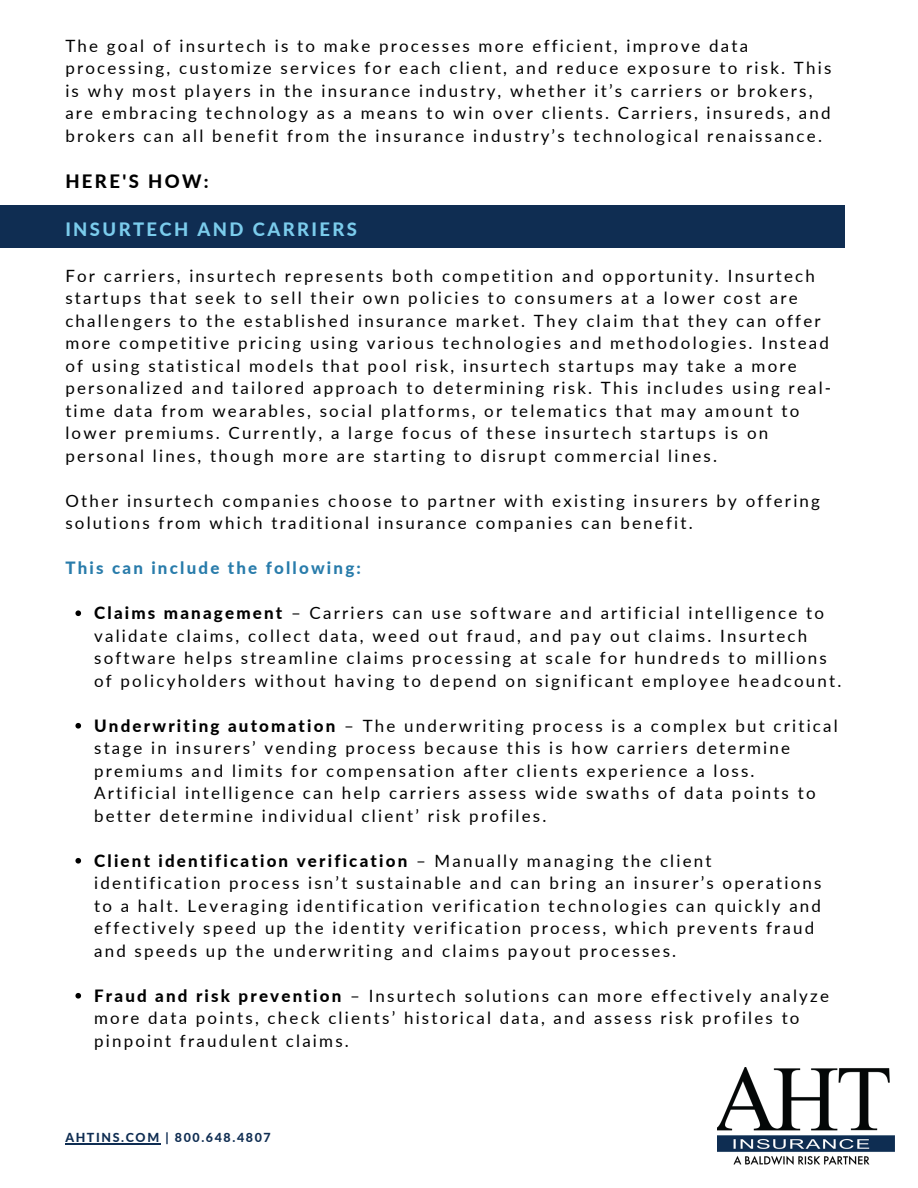
<style>
.page{position:relative;width:918px;height:1188px;background:#fff}
.page>*{position:absolute;margin:0;border:0;box-sizing:border-box;transform-origin:0 0}
.t1{font:800 18.45px "Lato";letter-spacing:.13em;color:#7bccec}
.t2{font:800 18.45px "Lato";letter-spacing:.13em;color:#000}
.t3{font:16.95px/22.5px "Lato";letter-spacing:.13em;color:#000}
.t4{font:800 16.95px "Lato";letter-spacing:.13em;color:#297cab}
.t5{font:800 12.45px "Lato";letter-spacing:.13em;color:#0f2d52}
.s1{font-weight:800}
</style>
<div class="page">
<hr style="left:65px;top:1143px;width:96px;height:1px;background:#0f2d52">
<img style="left:717px;top:1068px;width:178px;height:97px">
<div style="left:0;top:205px;width:845px;height:43px;background:#0f2d52"></div>
<svg style="left:75px;top:610px;width:6px;height:6px"></svg>
<svg style="left:75px;top:723px;width:6px;height:6px"></svg>
<svg style="left:75px;top:858px;width:6px;height:6px"></svg>
<svg style="left:75px;top:993px;width:6px;height:6px"></svg>
<p class="t3" style="left:65px;top:34px;width:768px">The goal of insurtech is to make processes more efficient, improve data processing, customize services for each client, and reduce exposure to risk. This is why most players in the insurance industry, whether it’s carriers or brokers, are embracing technology as a means to win over clients. Carriers, insureds, and brokers can all benefit from the insurance industry’s technological renaissance.</p>
<p class="t2" style="left:65px;top:170px;width:145px">HERE'S HOW:</p>
<p class="t1" style="left:65px;top:218px;width:293px">INSURTECH AND CARRIERS</p>
<p class="t3" style="left:65px;top:264px;width:767px">For carriers, insurtech represents both competition and opportunity. Insurtech startups that seek to sell their own policies to consumers at a lower cost are challengers to the established insurance market. They claim that they can offer more competitive pricing using various technologies and methodologies. Instead of using statistical models that pool risk, insurtech startups may take a more personalized and tailored approach to determining risk. This includes using real&shy;time data from wearables, social platforms, or telematics that may amount to lower premiums. Currently, a large focus of these insurtech startups is on personal lines, though more are starting to disrupt commercial lines.</p>
<p class="t3" style="left:65px;top:489px;width:756px">Other insurtech companies choose to partner with existing insurers by offering solutions from which traditional insurance companies can benefit.</p>
<p class="t4" style="left:65px;top:558px;width:297px">This can include the following:</p>
<p class="t3" style="left:94px;top:602px;width:749px"><span class="s1">Claims management</span> – Carriers can use software and artificial intelligence to validate claims, collect data, weed out fraud, and pay out claims. Insurtech software helps streamline claims processing at scale for hundreds to millions of policyholders without having to depend on significant employee headcount.</p>
<p class="t3" style="left:94px;top:714px;width:745px"><span class="s1">Underwriting automation</span> – The underwriting process is a complex but critical stage in insurers’ vending process because this is how carriers determine premiums and limits for compensation after clients experience a loss.<br>Artificial intelligence can help carriers assess wide swaths of data points to better determine individual client’ risk profiles.</p>
<p class="t3" style="left:94px;top:849px;width:729px"><span class="s1">Client identification verification</span> – Manually managing the client identification process isn’t sustainable and can bring an insurer’s operations to a halt. Leveraging identification verification technologies can quickly and effectively speed up the identity verification process, which prevents fraud and speeds up the underwriting and claims payout processes.</p>
<p class="t3" style="left:94px;top:984px;width:736px"><span class="s1">Fraud and risk prevention</span> – Insurtech solutions can more effectively analyze more data points, check clients’ historical data, and assess risk profiles to pinpoint fraudulent claims.</p>
<p class="t5" style="left:65px;top:1130px;width:207px">AHTINS.COM | 800.648.4807</p>
</div>
